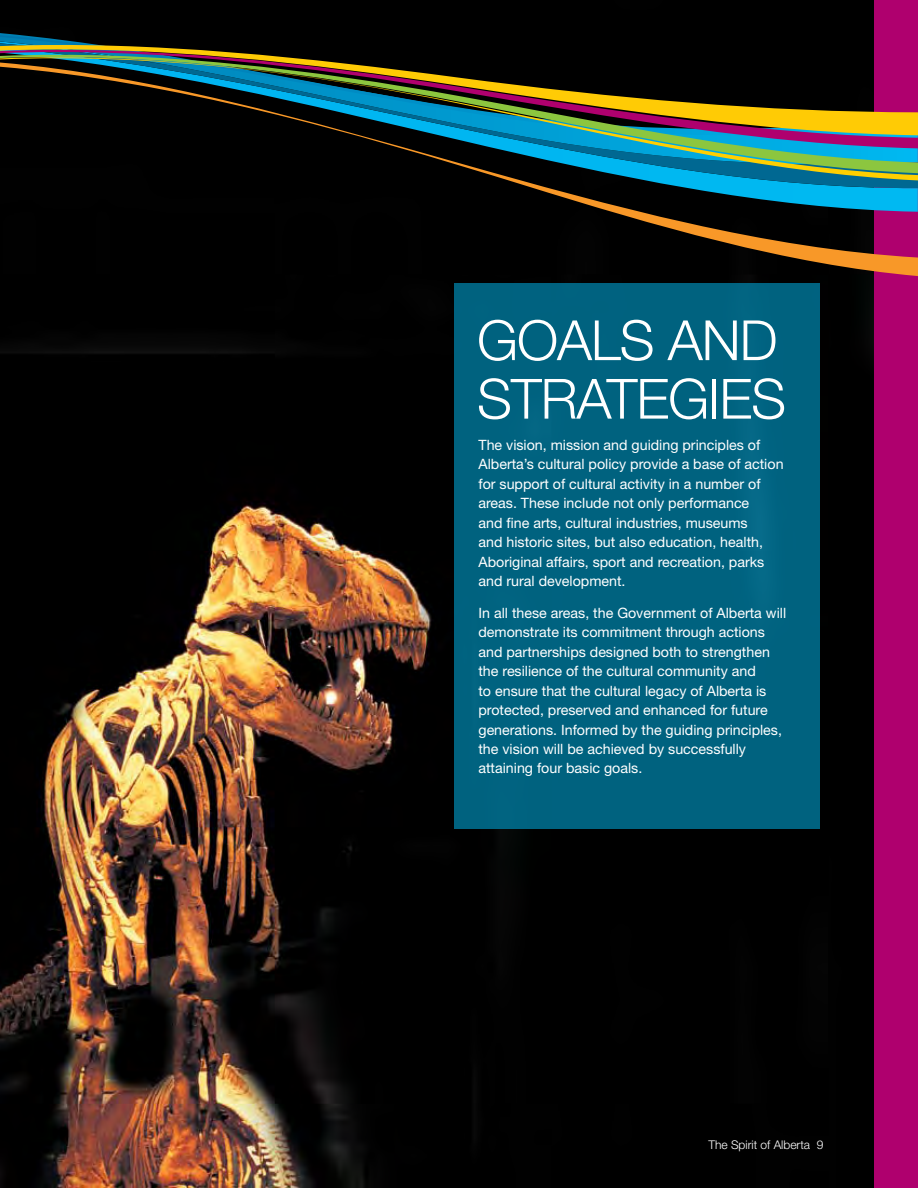
<style>
.page{position:relative;width:918px;height:1188px;background:#fff}
.page>*{position:absolute;margin:0;border:0;box-sizing:border-box;transform-origin:0 0}
.t1{font:300 55.5px/58.5px "Helvetica Neue";letter-spacing:-.02em;color:#fff}
.t2{font:14.25px/19.5px "Helvetica Neue";color:#fff}
.t3{font:300 12px "Helvetica Neue";color:#fff}
</style>
<div class="page">
<img style="left:0;top:0;width:875px;height:1188px">
<div style="left:454px;top:284px;width:366px;height:545px;background:#00627f"></div>
<div style="left:875px;top:0;width:43px;height:1188px;background:#af006e"></div>
<div style="left:0;top:16px;width:875px;height:17px;background:#000"></div>
<svg style="left:0;top:188px;width:918px;height:88px;background:#12100f"></svg>
<div style="left:0;top:35px;width:875px;height:5px;background:#000"></div>
<svg style="left:0;top:40px;width:875px;height:5px;background:#000b10"></svg>
<svg style="left:0;top:45px;width:875px;height:7px;background:#2a1e07"></svg>
<svg style="left:0;top:52px;width:918px;height:136px;background:#283a33"></svg>
<h1 class="t1" style="left:477px;top:310px;width:311px">GOALS AND<br>STRATEGIES</h1>
<p class="t2" style="left:478px;top:435px;width:307px">The vision, mission and guiding principles of Alberta’s cultural policy provide a base of action for support of cultural activity in a number of areas. These include not only performance<br>and fine arts, cultural industries, museums<br>and historic sites, but also education, health, Aboriginal affairs, sport and recreation, parks and rural development.</p>
<p class="t2" style="left:478px;top:603px;width:309px">In all these areas, the Government of Alberta will demonstrate its commitment through actions and partnerships designed both to strengthen the resilience of the cultural community and<br>to ensure that the cultural legacy of Alberta is protected, preserved and enhanced for future generations. Informed by the guiding principles, the vision will be achieved by successfully attaining four basic goals.</p>
<p class="t3" style="left:708px;top:1137px;width:117px">The Spirit of Alberta 9</p>
</div>
